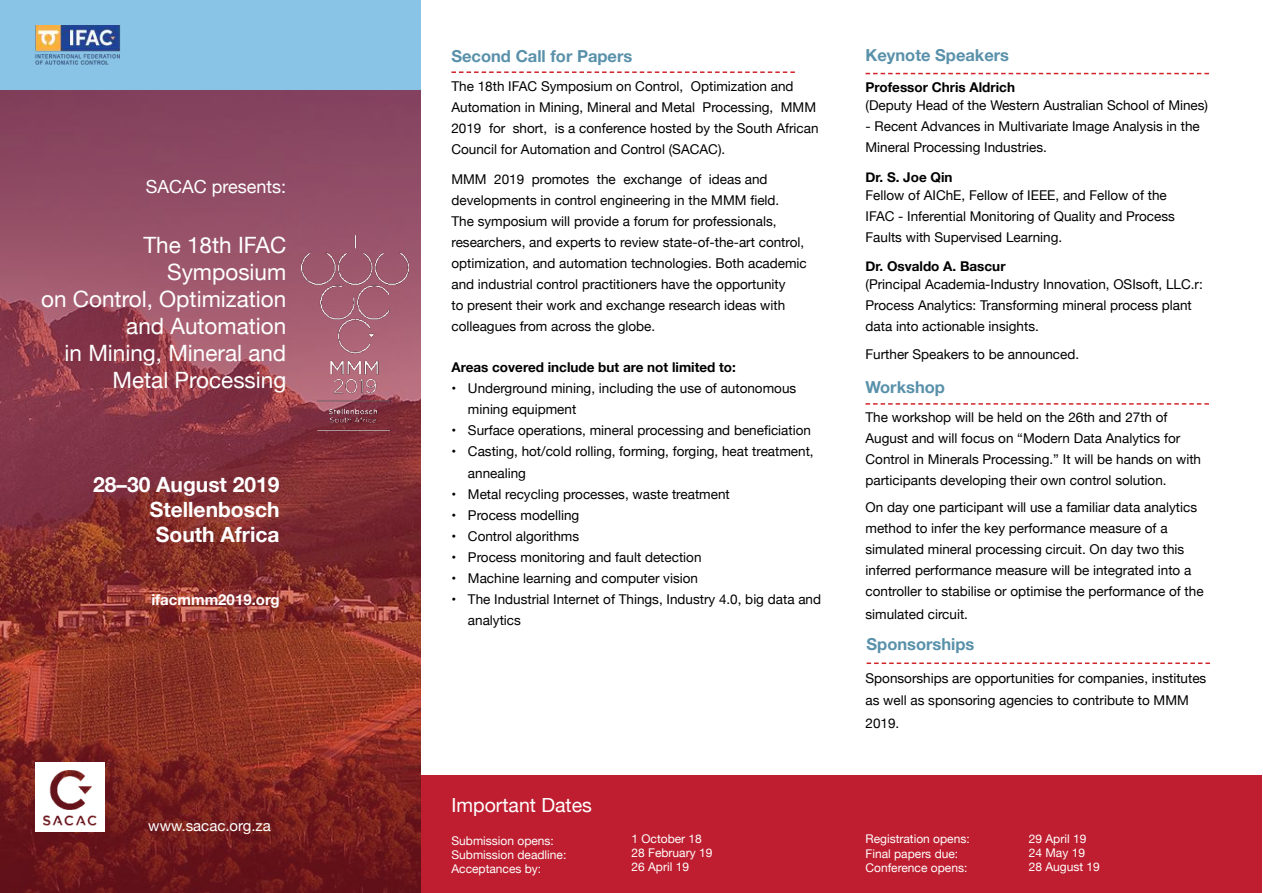
<style>
.page{position:relative;width:1263px;height:893px;background:#fff}
.page>*{position:absolute;margin:0;border:0;box-sizing:border-box;transform-origin:0 0}
.t1{font:22.5px/27px "Helvetica Neue";color:#fff;text-align:right}
.t2{font:700 21px/25.2px "Helvetica Neue";color:#fff;text-align:justify}
.t3{font:19.5px "Helvetica Neue";color:#fff}
.t4{font:18px "Helvetica Neue";color:#fff}
.t5{font:700 16.5px "Helvetica Neue";color:#5991aa}
.t6{font:15px "Helvetica Neue";color:#fff}
.t7{font:700 15px "Helvetica Neue";color:#fff}
.t8{font:13.5px/21px "Helvetica Neue";color:#000}
.t9{font:700 13.5px "Helvetica Neue";color:#000}
.t10{font:12px/14.4px "Helvetica Neue";color:#fff}
</style>
<div class="page">
<div style="left:420px;top:776px;width:842px;height:117px;background:#be1e2f"></div>
<svg style="left:865px;top:73px;width:344px;height:1px"></svg>
<svg style="left:865px;top:403px;width:344px;height:2px"></svg>
<svg style="left:451px;top:71px;width:344px;height:2px"></svg>
<svg style="left:0;top:90px;width:421px;height:803px;background:#89383e"></svg>
<svg style="left:866px;top:662px;width:344px;height:2px"></svg>
<img style="left:36px;top:763px;width:68px;height:68px">
<img style="left:301px;top:235px;width:107px;height:196px">
<div style="left:0;top:0;width:421px;height:90px;background:#89c3e6"></div>
<img style="left:36px;top:25px;width:84px;height:39px">
<h3 class="t4" style="left:146px;top:173px;width:142px">SACAC presents:</h3>
<h1 class="t1" style="left:41px;top:232px;width:247px">The 18th IFAC<br>Symposium<br>on Control, Optimization and Automation<br>in Mining, Mineral and<br>Metal Processing</h1>
<h2 class="t2" style="left:150px;top:472px;width:131px;text-indent:-57px">28–30 August 2019<br>Stellenbosch South Africa</h2>
<p class="t7" style="left:151px;top:588px;width:130px">ifacmmm2019.org</p>
<p class="t6" style="left:148px;top:814px;width:124px">www.sacac.org.za</p>
<p class="t5" style="left:451px;top:43px;width:182px">Second Call for Papers</p>
<p class="t5" style="left:865px;top:42px;width:145px">Keynote Speakers</p>
<p class="t8" style="left:451px;top:77px;width:369px">The 18th IFAC Symposium on Control, Optimization and Automation in Mining, Mineral and Metal Processing, MMM 2019 for short, is a conference hosted by the South African Council for Automation and Control (SACAC).</p>
<p class="t8" style="left:451px;top:170px;width:357px">MMM 2019 promotes the exchange of ideas and developments in control engineering in the MMM field.<br>The symposium will provide a forum for professionals, researchers, and experts to review state-of-the-art control, optimization, and automation technologies. Both academic and industrial control practitioners have the opportunity<br>to present their work and exchange research ideas with colleagues from across the globe.</p>
<p class="t9" style="left:451px;top:357px;width:286px">Areas covered include but are not limited to:</p>
<p class="t8" style="left:468px;top:379px;width:330px;text-indent:-16px">• Underground mining, including the use of autonomous mining equipment</p>
<p class="t8" style="left:451px;top:421px;width:361px">• Surface operations, mineral processing and beneficiation</p>
<p class="t8" style="left:468px;top:442px;width:347px;text-indent:-16px">• Casting, hot/cold rolling, forming, forging, heat treatment, annealing</p>
<p class="t8" style="left:451px;top:484px;width:280px">• Metal recycling processes, waste treatment</p>
<p class="t8" style="left:451px;top:505px;width:129px">• Process modelling</p>
<p class="t8" style="left:451px;top:526px;width:129px">• Control algorithms</p>
<p class="t8" style="left:451px;top:547px;width:252px">• Process monitoring and fault detection</p>
<p class="t8" style="left:451px;top:568px;width:248px">• Machine learning and computer vision</p>
<p class="t8" style="left:468px;top:589px;width:355px;text-indent:-16px">• The Industrial Internet of Things, Industry 4.0, big data and analytics</p>
<p class="t9" style="left:865px;top:77px;width:151px">Professor Chris Aldrich</p>
<p class="t8" style="left:865px;top:96px;width:344px">(Deputy Head of the Western Australian School of Mines)</p>
<p class="t8" style="left:865px;top:117px;width:336px">- Recent Advances in Multivariate Image Analysis in the<br>Mineral Processing Industries.</p>
<p class="t9" style="left:865px;top:167px;width:89px">Dr. S. Joe Qin</p>
<p class="t8" style="left:865px;top:186px;width:311px">Fellow of AIChE, Fellow of IEEE, and Fellow of the<br>IFAC - Inferential Monitoring of Quality and Process<br>Faults with Supervised Learning.</p>
<p class="t9" style="left:865px;top:255px;width:142px">Dr. Osvaldo A. Bascur</p>
<p class="t8" style="left:865px;top:274px;width:339px">(Principal Academia-Industry Innovation, OSIsoft, LLC.r:<br>Process Analytics: Transforming mineral process plant data into actionable insights.</p>
<p class="t8" style="left:865px;top:345px;width:215px">Further Speakers to be announced.</p>
<p class="t5" style="left:865px;top:375px;width:81px">Workshop</p>
<p class="t8" style="left:865px;top:407px;width:337px">The workshop will be held on the 26th and 27th of August and will focus on “Modern Data Analytics for Control in Minerals Processing.” It will be hands on with participants developing their own control solution.</p>
<p class="t8" style="left:865px;top:497px;width:340px">On day one participant will use a familiar data analytics method to infer the key performance measure of a simulated mineral processing circuit. On day two this inferred performance measure will be integrated into a controller to stabilise or optimise the performance of the</p>
<p class="t8" style="left:865px;top:604px;width:104px">simulated circuit.</p>
<p class="t5" style="left:866px;top:631px;width:109px">Sponsorships</p>
<p class="t8" style="left:865px;top:667px;width:342px;line-height:22.5px">Sponsorships are opportunities for companies, institutes as well as sponsoring agencies to contribute to MMM<br>2019.</p>
<h3 class="t3" style="left:451px;top:791px;width:142px">Important Dates</h3>
<p class="t10" style="left:451px;top:834px;width:116px">Submission opens:<br>Submission deadline:<br>Acceptances by:</p>
<p class="t10" style="left:631px;top:832px;width:82px">1 October 18<br>28 February 19<br>26 April 19</p>
<p class="t10" style="left:865px;top:832px;width:106px">Registration opens:<br>Final papers due:<br>Conference opens:</p>
<p class="t10" style="left:1029px;top:832px;width:73px">29 April 19<br>24 May 19<br>28 August 19</p>
</div>
